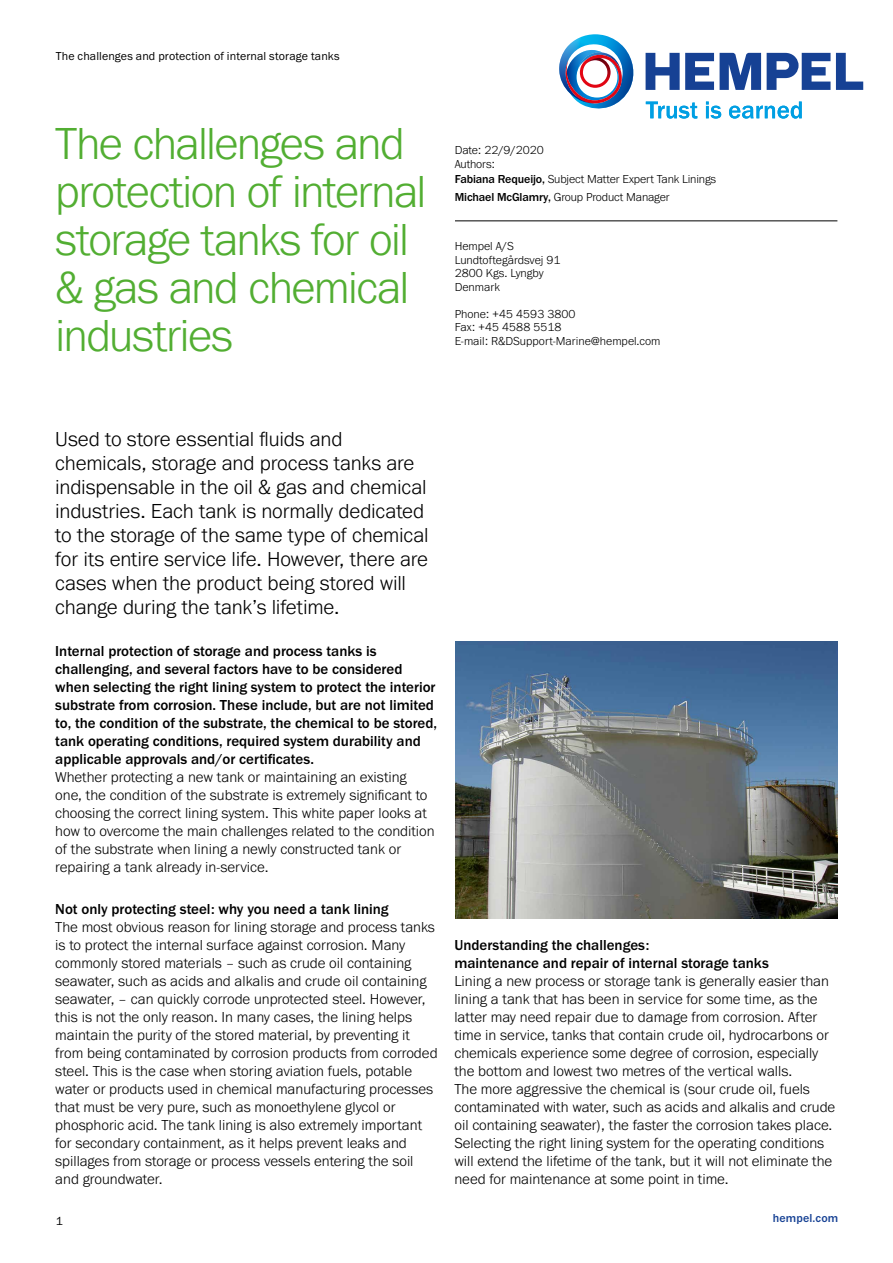
<style>
.page{position:relative;width:893px;height:1263px;background:#fff}
.page>*{position:absolute;margin:0;border:0;box-sizing:border-box;transform-origin:0 0}
.t1{font:300 46.5px/48px "Franklin Gothic URW";letter-spacing:-.035em;color:#52ae32}
.t2{font:300 21px/24px "Franklin Gothic URW";letter-spacing:-.01em;color:#000}
.t3{font:300 15px/18px "Franklin Gothic URW";color:#000}
.t4{font:500 15px/18px "Franklin Gothic URW";color:#000}
.t5{font:300 12px/13.5px "Franklin Gothic URW";letter-spacing:-.005em;color:#000}
.t6{font:12px "Franklin Gothic URW Boo";letter-spacing:.01em;color:#000}
.t7{font:500 12px "Franklin Gothic URW";letter-spacing:.01em;color:#164194}
.s1{font-weight:500}
</style>
<div class="page">
<hr style="left:455px;top:220px;width:382px;height:1px;background:#000">
<svg style="left:646px;top:102px;width:51px;height:17px"></svg>
<svg style="left:706px;top:102px;width:15px;height:17px"></svg>
<svg style="left:729px;top:102px;width:73px;height:17px"></svg>
<svg style="left:836px;top:53px;width:27px;height:37px"></svg>
<svg style="left:767px;top:53px;width:63px;height:37px"></svg>
<svg style="left:720px;top:53px;width:41px;height:37px"></svg>
<svg style="left:646px;top:53px;width:68px;height:37px"></svg>
<img style="left:559px;top:34px;width:75px;height:75px">
<img style="left:455px;top:641px;width:382px;height:277px">
<p class="t6" style="left:56px;top:48px;width:285px">The challenges and protection of internal storage tanks</p>
<h1 class="t1" style="left:55px;top:118px;width:373px">The challenges and protection of internal storage tanks for oil &amp; gas and chemical industries</h1>
<p class="t5" style="left:455px;top:142px;width:263px;line-height:14.5px">Date: 22/9/2020<br>Authors:<br><span class="s1">Fabiana Requeijo,</span> Subject Matter Expert Tank Linings</p>
<p class="t5" style="left:455px;top:190px;width:216px"><span class="s1">Michael McGlamry,</span> Group Product Manager</p>
<p class="t5" style="left:455px;top:239px;width:107px">Hempel A/S<br>Lundtoftegårdsvej 91<br>2800 Kgs. Lyngby<br>Denmark</p>
<p class="t5" style="left:455px;top:307px;width:207px">Phone: +45 4593 3800<br>Fax: +45 4588 5518<br>E-mail: R&amp;DSupport-Marine@hempel.com</p>
<p class="t2" style="left:55px;top:427px;width:375px">Used to store essential fluids and chemicals, storage and process tanks are indispensable in the oil &amp; gas and chemical industries. Each tank is normally dedicated to the storage of the same type of chemical for its entire service life. However, there are cases when the product being stored will change during the tank’s lifetime.</p>
<p class="t4" style="left:55px;top:642px;width:383px">Internal protection of storage and process tanks is challenging, and several factors have to be considered when selecting the right lining system to protect the interior substrate from corrosion. These include, but are not limited to, the condition of the substrate, the chemical to be stored, tank operating conditions, required system durability and applicable approvals and/or certificates.</p>
<p class="t3" style="left:55px;top:768px;width:381px">Whether protecting a new tank or maintaining an existing one, the condition of the substrate is extremely significant to choosing the correct lining system. This white paper looks at how to overcome the main challenges related to the condition of the substrate when lining a newly constructed tank or repairing a tank already in-service.</p>
<p class="t4" style="left:55px;top:900px;width:335px">Not only protecting steel: why you need a tank lining</p>
<p class="t3" style="left:55px;top:918px;width:384px">The most obvious reason for lining storage and process tanks is to protect the internal surface against corrosion. Many commonly stored materials – such as crude oil containing seawater, such as acids and alkalis and crude oil containing seawater, – can quickly corrode unprotected steel. However, this is not the only reason. In many cases, the lining helps maintain the purity of the stored material, by preventing it from being contaminated by corrosion products from corroded steel. This is the case when storing aviation fuels, potable water or products used in chemical manufacturing processes that must be very pure, such as monoethylene glycol or phosphoric acid. The tank lining is also extremely important for secondary containment, as it helps prevent leaks and spillages from storage or process vessels entering the soil and groundwater.</p>
<p class="t4" style="left:454px;top:935px;width:316px">Understanding the challenges:<br>maintenance and repair of internal storage tanks</p>
<p class="t3" style="left:454px;top:971px;width:382px">Lining a new process or storage tank is generally easier than lining a tank that has been in service for some time, as the latter may need repair due to damage from corrosion. After time in service, tanks that contain crude oil, hydrocarbons or chemicals experience some degree of corrosion, especially the bottom and lowest two metres of the vertical walls.<br>The more aggressive the chemical is (sour crude oil, fuels contaminated with water, such as acids and alkalis and crude oil containing seawater), the faster the corrosion takes place.<br>Selecting the right lining system for the operating conditions will extend the lifetime of the tank, but it will not eliminate the need for maintenance at some point in time.</p>
<p class="t6" style="left:56px;top:1213px;width:9px">1</p>
<p class="t7" style="left:773px;top:1211px;width:67px">hempel.com</p>
</div>
